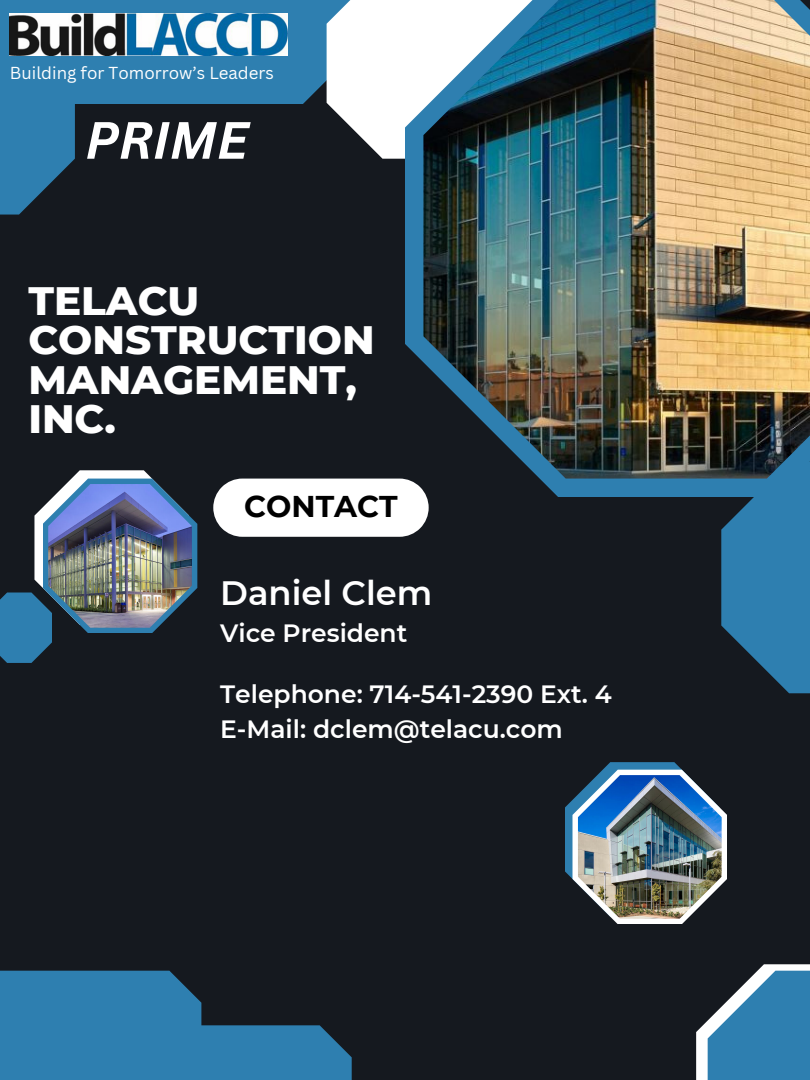
<style>
.page{position:relative;width:810px;height:1080px;background:#15191f}
.page>*{position:absolute;margin:0;border:0;box-sizing:border-box;transform-origin:0 0}
.t1{font:italic 700 51.25px "Canva Sans";color:#fff}
.t2{font:800 40.44px/39.4px "Montserrat";color:#fff}
.t3{font:600 33.75px "Montserrat";color:#fff}
.t4{font:700 30px "Montserrat";color:#000}
.t5{font:600 25px/34.7px "Montserrat";color:#fff}
.t6{font:16.88px "Canva Sans";color:#fff}
</style>
<div class="page">
<svg style="left:0;top:104px;width:75px;height:111px;fill:#2e7fb0"></svg>
<div style="left:0;top:0;width:359px;height:104px;background:#2e7fb0"></div>
<svg style="left:327px;top:0;width:78px;height:159px;fill:#fff"></svg>
<svg style="left:721px;top:497px;width:89px;height:196px;fill:#2e7fb0"></svg>
<svg style="left:405px;top:0;width:405px;height:497px;fill:#2e7fb0"></svg>
<img style="left:423px;top:0;width:387px;height:479px">
<div style="left:0;top:971px;width:201px;height:109px;background:#2e7fb0"></div>
<div style="left:0;top:1025px;width:352px;height:55px;background:#2e7fb0"></div>
<img style="left:0;top:470px;width:197px;height:193px">
<svg style="left:696px;top:964px;width:114px;height:116px"></svg>
<svg style="left:708px;top:971px;width:102px;height:109px;background:#3e7fa7"></svg>
<svg style="left:213px;top:479px;width:216px;height:58px;background:#f0f0f0"></svg>
<img style="left:10px;top:13px;width:277px;height:42px">
<svg style="left:565px;top:762px;width:162px;height:162px"></svg>
<img style="left:578px;top:775px;width:144px;height:144px">
<h4 class="t6" style="left:10px;top:61px;width:265px">Building for Tomorrow’s Leaders</h4>
<p class="t1" style="left:85px;top:104px;width:164px">PRIME</p>
<h1 class="t2" style="left:28px;top:281px;width:348px">TELACU<br>CONSTRUCTION<br>MANAGEMENT,<br>INC.</h1>
<h3 class="t4" style="left:244px;top:488px;width:155px">CONTACT</h3>
<h2 class="t3" style="left:220px;top:572px;width:214px">Daniel Clem</h2>
<h2 class="t5" style="left:220px;top:616px;width:189px">Vice President</h2>
<p class="t5" style="left:220px;top:677px;width:393px">Telephone: 714-541-2390 Ext. 4<br>E-Mail: dclem@telacu.com</p>
</div>
